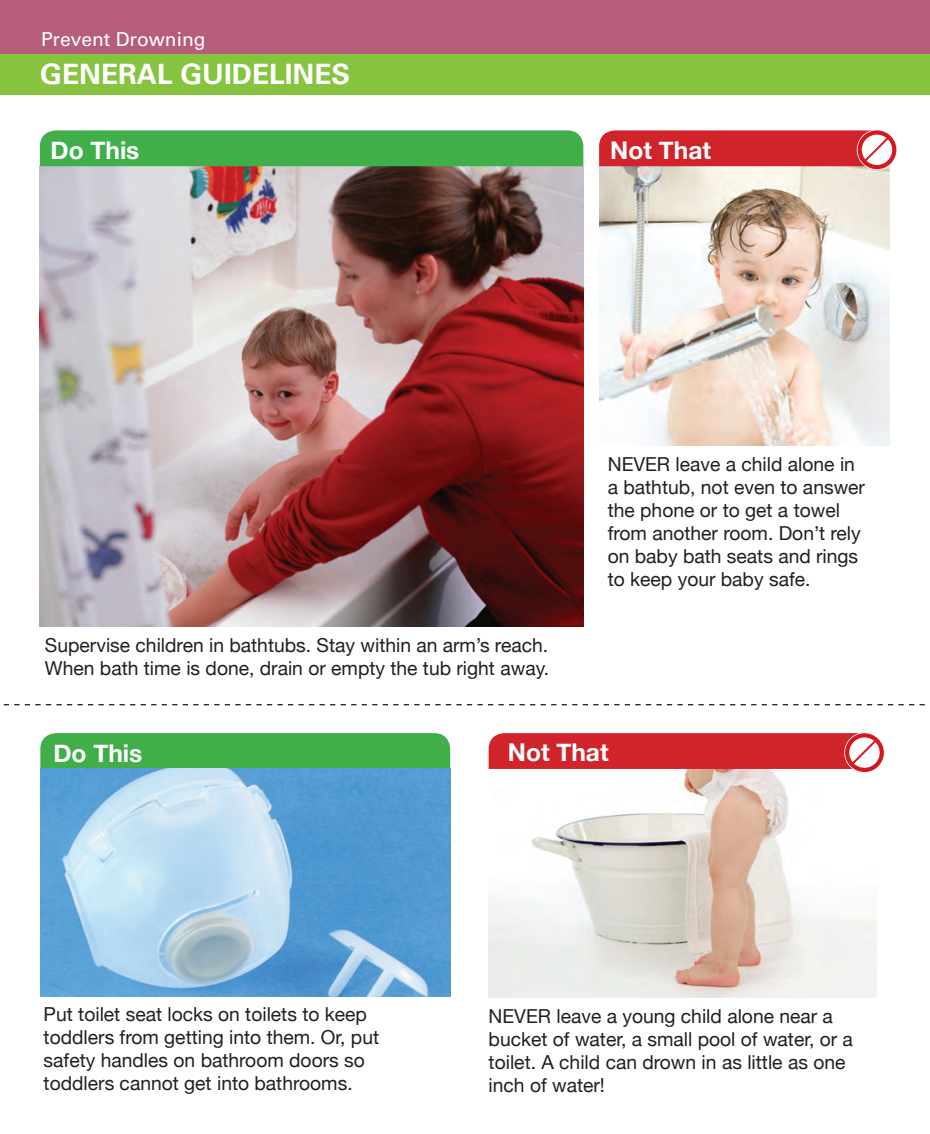
<style>
.page{position:relative;width:930px;height:1134px;background:#fff}
.page>*{position:absolute;margin:0;border:0;box-sizing:border-box;transform-origin:0 0}
.t1{font:700 28px "Univers";color:#fff}
.subHead_safeHome{font:700 24.5px "Helvetica Neue";color:#fff}
.body_safeHome{font:19.25px/23.1px "Helvetica Neue";color:#231f20}
.t2{font:19.25px "Univers";color:#fff}
</style>
<div class="page">
<div style="left:0;top:14px;width:929px;height:81px;background:#86c43f"></div>
<div style="left:0;top:0;width:929px;height:54px;background:#b75d7c"></div>
<img style="left:40px;top:166px;width:543px;height:460px">
<div style="left:40px;top:130px;width:543px;height:36px;background:#40ae49"></div>
<svg style="left:4px;top:704px;width:921px;height:1px"></svg>
<img style="left:599px;top:166px;width:290px;height:280px">
<img style="left:488px;top:769px;width:388px;height:229px">
<div style="left:40px;top:733px;width:410px;height:36px;background:#40ae49"></div>
<img style="left:41px;top:769px;width:409px;height:228px">
<div style="left:856px;top:130px;width:40px;height:40px;border:5px solid #fff;border-radius:50%"></div>
<svg style="left:859px;top:133px;width:35px;height:34px"></svg>
<div style="left:857px;top:130px;width:39px;height:39px;border:4px solid #d7171f;border-radius:50%"></div>
<svg style="left:599px;top:130px;width:291px;height:36px;background:#d5353b"></svg>
<div style="left:844px;top:732px;width:40px;height:41px;border:5px solid #fff;border-radius:50%"></div>
<div style="left:844px;top:733px;width:39px;height:39px;border:4px solid #d7171f;border-radius:50%"></div>
<svg style="left:488px;top:733px;width:390px;height:36px;background:#d33036"></svg>
<p class="t2" style="left:41px;top:28px;width:166px">Prevent Drowning</p>
<p class="t1" style="left:40px;top:58px;width:311px">GENERAL GUIDELINES</p>
<p class="subHead_safeHome" style="left:50px;top:135px;width:90px">Do This</p>
<p class="subHead_safeHome" style="left:610px;top:136px;width:102px">Not That</p>
<p class="body_safeHome" style="left:45px;top:633px;width:505px">Supervise children in bathtubs. Stay within an arm’s reach.<br>When bath time is done, drain or empty the tub right away.</p>
<p class="body_safeHome" style="left:607px;top:452px;width:259px">NEVER leave a child alone in a bathtub, not even to answer the phone or to get a towel from another room. Don’t rely on baby bath seats and rings to keep your baby safe.</p>
<p class="subHead_safeHome" style="left:53px;top:738px;width:90px">Do This</p>
<p class="subHead_safeHome" style="left:507px;top:737px;width:102px">Not That</p>
<p class="body_safeHome" style="left:44px;top:1002px;width:337px">Put toilet seat locks on toilets to keep toddlers from getting into them. Or, put safety handles on bathroom doors so toddlers cannot get into bathrooms.</p>
<p class="body_safeHome" style="left:488px;top:1004px;width:365px">NEVER leave a young child alone near a bucket of water, a small pool of water, or a toilet. A child can drown in as little as one inch of water!</p>
</div>
